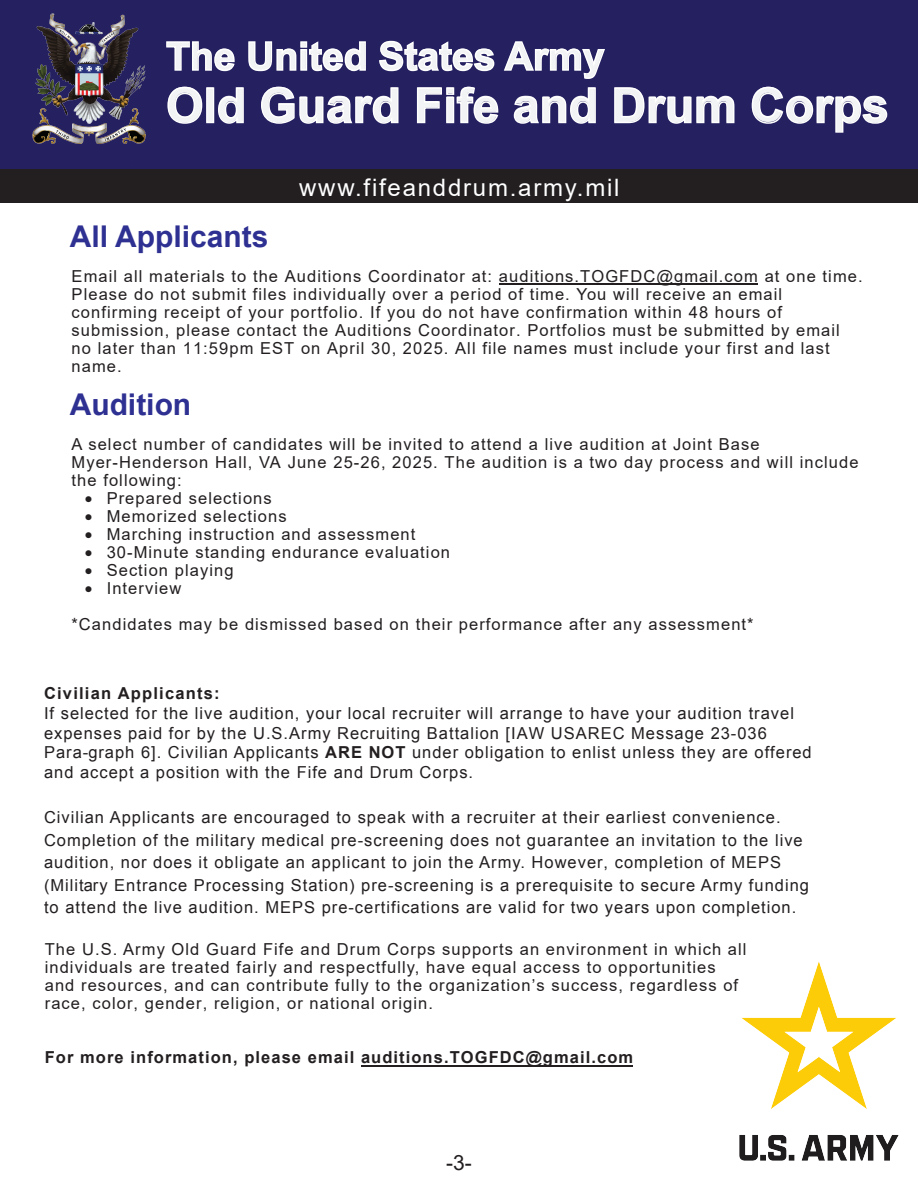
<style>
.page{position:relative;width:918px;height:1188px;background:#fff}
.page>*{position:absolute;margin:0;border:0;box-sizing:border-box;transform-origin:0 0}
.t1{font:700 48px "Arial";color:#f2f3f4}
.t2{font:700 39px "Arial";color:#f2f3f4}
.t3{font:700 30px "Arial";color:#2e3092}
.t4{font:24px "Arial";letter-spacing:.075em;color:#fff}
.t5{font:21px "Arial";color:#231f20}
.t6{font:16.5px/18px "Arial";letter-spacing:.065em;color:#231f20}
.t7{font:16.5px/22.5px "Arial";letter-spacing:.06em;color:#231f20}
.t8{font:700 16.5px "Arial";letter-spacing:.065em;color:#231f20}
.s1{font-style:inherit}
.s2{font-weight:700}
</style>
<div class="page">
<img style="left:740px;top:962px;width:158px;height:198px">
<div style="left:0;top:0;width:918px;height:170px;background:#252161"></div>
<svg style="left:166px;top:41px;width:69px;height:31px"></svg>
<svg style="left:248px;top:41px;width:118px;height:31px"></svg>
<svg style="left:379px;top:40px;width:116px;height:32px"></svg>
<svg style="left:504px;top:41px;width:101px;height:38px"></svg>
<svg style="left:167px;top:86px;width:36px;height:38px"></svg>
<div style="left:206px;top:87px;width:8px;height:36px;border:2px solid #fff"></div>
<svg style="left:218px;top:87px;width:26px;height:37px"></svg>
<svg style="left:261px;top:86px;width:138px;height:38px"></svg>
<svg style="left:416px;top:86px;width:83px;height:38px"></svg>
<svg style="left:513px;top:87px;width:83px;height:37px"></svg>
<svg style="left:614px;top:87px;width:121px;height:37px"></svg>
<svg style="left:751px;top:86px;width:137px;height:47px"></svg>
<div style="left:0;top:170px;width:918px;height:33px;background:#231f20"></div>
<img style="left:32px;top:13px;width:114px;height:131px">
<hr style="left:361px;top:1065px;width:272px;height:2px;background:#231f20">
<hr style="left:499px;top:284px;width:259px;height:1px;background:#231f20">
<h2 class="t2" style="left:166px;top:29px;width:440px">The United States Army</h2>
<h1 class="t1" style="left:166px;top:72px;width:724px">Old Guard Fife and Drum Corps</h1>
<h3 class="t4" style="left:299px;top:171px;width:322px">www.fifeanddrum.army.mil</h3>
<h3 class="t3" style="left:70px;top:215px;width:200px">All Applicants</h3>
<p class="t6" style="left:72px;top:267px;width:793px">Email all materials to the Auditions Coordinator at: auditions.TOGFDC@gmail.com at one time.<br>Please do not submit files individually over a period of time. You will receive an email confirming receipt of your portfolio. If you do not have confirmation within 48 hours of submission, please contact the <span class="s1">Auditions Coordinator. Portfolios must be submitted by email no later than 11:59pm EST on April 30, 2025. All file names must include your first and last name.</span></p>
<h3 class="t3" style="left:70px;top:383px;width:123px">Audition</h3>
<p class="t6" style="left:72px;top:435px;width:788px">A select number of candidates will be invited to attend a live audition at Joint Base<br>Myer-Henderson Hall, VA June 25-26, 2025. The audition is a two day process and will include the following:</p>
<p class="t7" style="left:85px;top:487px;width:189px">• Prepared selections</p>
<p class="t7" style="left:85px;top:505px;width:203px">• Memorized selections</p>
<p class="t7" style="left:85px;top:523px;width:332px">• Marching instruction and assessment</p>
<p class="t7" style="left:85px;top:541px;width:367px">• 30-Minute standing endurance evaluation</p>
<p class="t7" style="left:85px;top:559px;width:150px">• Section playing</p>
<p class="t6" style="left:71px;top:570px;width:684px;line-height:35.7px;text-indent:13px">• <span class="s1">Interview<br></span>*Candidates may be dismissed based on their performance after any assessment*</p>
<p class="t8" style="left:44px;top:682px;width:177px">Civilian Applicants:</p>
<p class="t7" style="left:44px;top:703px;width:769px;line-height:19.8px">If selected for the live audition, your local recruiter will arrange to have your audition travel expenses paid for by the U.S.Army Recruiting Battalion [IAW USAREC Message 23-036<br>Para-graph 6]. Civilian Applicants <span class="s2">ARE NOT</span> under obligation to enlist unless they are offered and accept a position with the Fife and Drum Corps.</p>
<p class="t7" style="left:44px;top:806px;width:766px">Civilian Applicants are encouraged to speak with a recruiter at their earliest convenience.<br>Completion of the military medical pre-screening does not guarantee an invitation to the live audition, nor does it obligate an applicant to join the Army. However, completion of MEPS (Military Entrance Processing Station) pre-screening is a prerequisite to secure Army funding to attend the live audition. MEPS pre-certifications are valid for two years upon completion.</p>
<p class="t6" style="left:45px;top:940px;width:703px">The U.S. Army Old Guard Fife and Drum Corps supports an environment in which all individuals are treated fairly and respectfully, have equal access to opportunities and resources, and can contribute fully to the organization’s success, regardless of race, color, gender, religion, or national origin.</p>
<p class="t8" style="left:45px;top:1046px;width:590px">For more information, please email auditions.TOGFDC@gmail.com</p>
<p class="t5" style="left:446px;top:1148px;width:27px">-3-</p>
</div>
